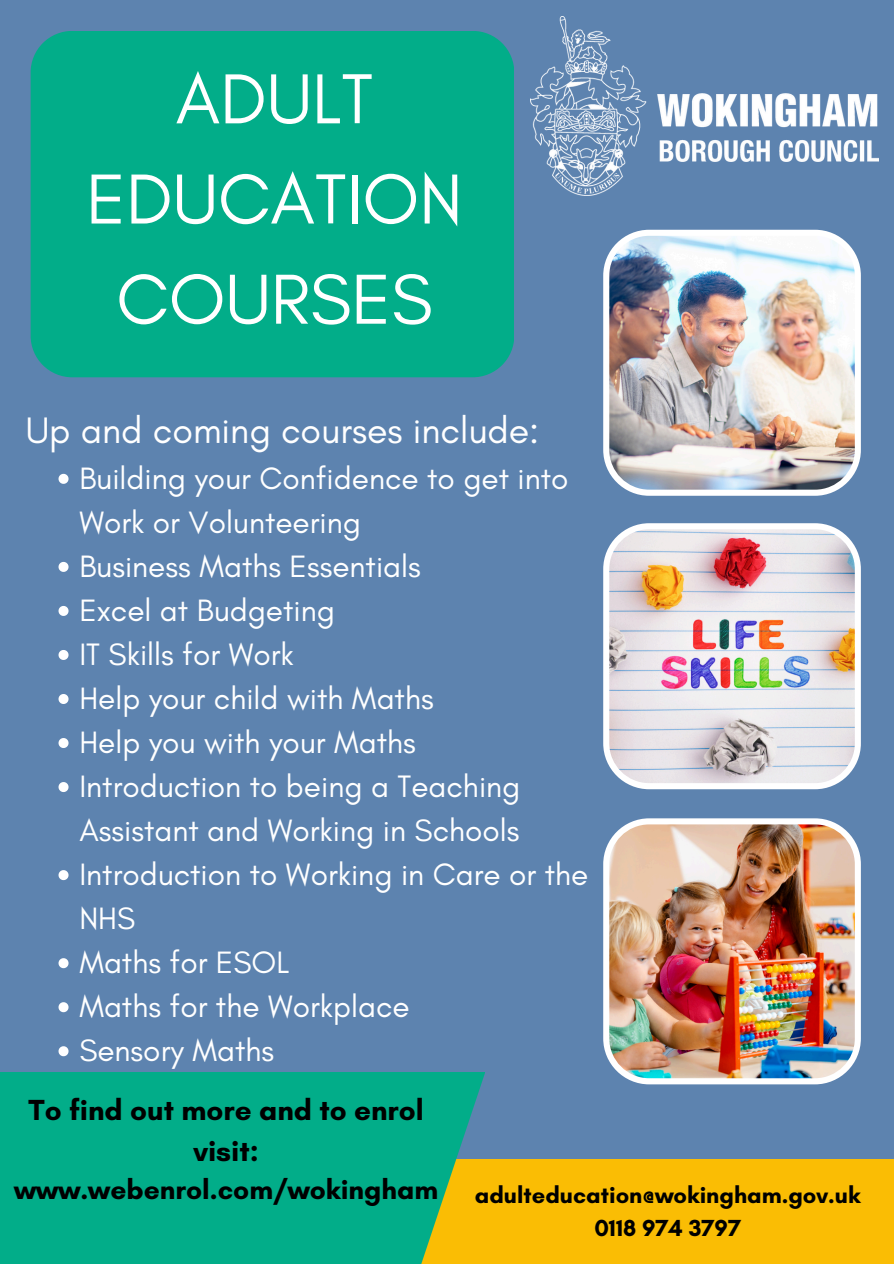
<style>
.page{position:relative;width:894px;height:1264px;background:#fff}
.page>*{position:absolute;margin:0;border:0;box-sizing:border-box;transform-origin:0 0}
.t1{font:72px/100.2px "Glacial Indifference";color:#fff;text-align:center}
.t2{font:37.5px "Glacial Indifference";color:#fff}
.t3{font:31.5px/44px "Glacial Indifference";color:#fff}
.t4{font:700 29.55px/40.5px "Glacial Indifference";color:#000;text-align:center}
.t5{font:700 28.05px "Glacial Indifference";color:#000}
.t6{font:700 23.7px "Glacial Indifference";color:#000}
</style>
<div class="page">
<div style="left:0;top:0;width:893px;height:1263px;background:#5d83af"></div>
<div style="left:313px;top:1159px;width:580px;height:104px;background:#fabd04"></div>
<div style="left:0;top:1072px;width:485px;height:191px;background:#02ad89"></div>
<img style="left:530px;top:16px;width:347px;height:179px">
<img style="left:603px;top:523px;width:257px;height:266px">
<img style="left:603px;top:818px;width:257px;height:266px">
<img style="left:603px;top:230px;width:257px;height:266px">
<div style="left:31px;top:31px;width:482px;height:346px;background:#02ad89"></div>
<svg style="left:58px;top:474px;width:10px;height:10px"></svg>
<svg style="left:58px;top:562px;width:10px;height:10px"></svg>
<svg style="left:58px;top:606px;width:10px;height:10px"></svg>
<svg style="left:58px;top:650px;width:10px;height:10px"></svg>
<svg style="left:58px;top:694px;width:10px;height:10px"></svg>
<svg style="left:58px;top:738px;width:10px;height:10px"></svg>
<svg style="left:58px;top:782px;width:10px;height:10px"></svg>
<svg style="left:58px;top:870px;width:10px;height:10px"></svg>
<svg style="left:58px;top:958px;width:10px;height:10px"></svg>
<svg style="left:58px;top:1002px;width:10px;height:10px"></svg>
<svg style="left:58px;top:1046px;width:10px;height:10px"></svg>
<p class="t1" style="left:86px;top:48px;width:378px">ADULT<br>EDUCATION<br>COURSES</p>
<p class="t2" style="left:26px;top:407px;width:515px">Up and coming courses include:</p>
<p class="t3" style="left:79px;top:455px;width:490px">Building your Confidence to get into<br>Work or Volunteering</p>
<p class="t3" style="left:79px;top:544px;width:343px">Business Maths Essentials</p>
<p class="t3" style="left:79px;top:588px;width:257px">Excel at Budgeting</p>
<p class="t3" style="left:79px;top:632px;width:216px">IT Skills for Work</p>
<p class="t3" style="left:79px;top:676px;width:356px">Help your child with Maths</p>
<p class="t3" style="left:79px;top:720px;width:338px">Help you with your Maths</p>
<p class="t3" style="left:79px;top:764px;width:442px">Introduction to being a Teaching<br>Assistant and Working in Schools</p>
<p class="t3" style="left:79px;top:852px;width:510px">Introduction to Working in Care or the<br>NHS</p>
<p class="t3" style="left:79px;top:940px;width:211px">Maths for ESOL</p>
<p class="t3" style="left:79px;top:984px;width:332px">Maths for the Workplace</p>
<p class="t3" style="left:79px;top:1028px;width:196px">Sensory Maths</p>
<p class="t4" style="left:29px;top:1089px;width:396px">To find out more and to enrol visit:</p>
<p class="t5" style="left:14px;top:1172px;width:425px">www.webenrol.com/wokingham</p>
<p class="t6" style="left:474px;top:1180px;width:387px">adulteducation@wokingham.gov.uk</p>
<h3 class="t6" style="left:594px;top:1213px;width:148px">0118 974 3797</h3>
</div>
